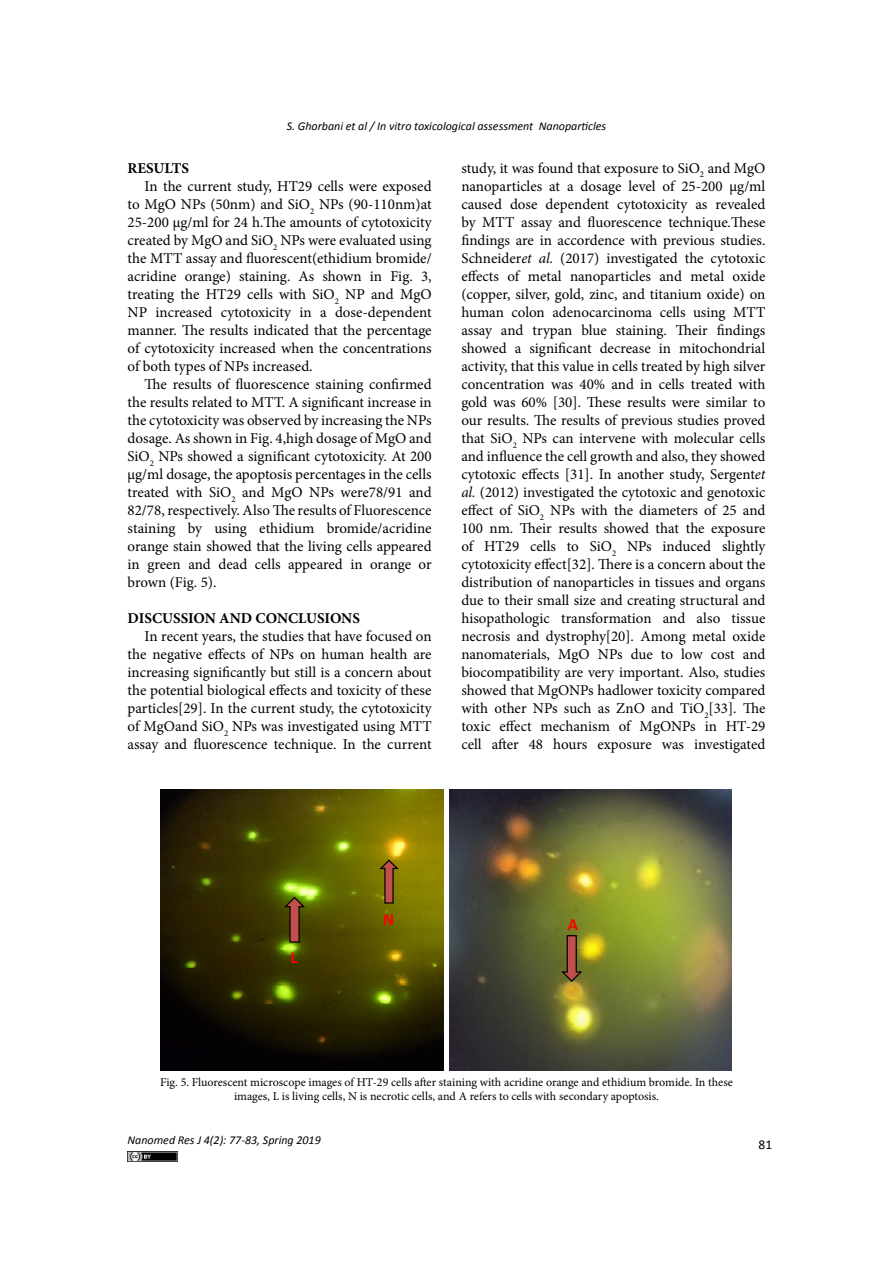
<style>
.page{position:relative;width:893px;height:1263px;background:#fff}
.page>*{position:absolute;margin:0;border:0;box-sizing:border-box;transform-origin:0 0}
.t1{font:700 16.95px "Calibri";color:#f00}
.t2{font:15px/18px "Minion Pro";color:#000;text-align:justify}
.t3{font:700 15px "Minion Pro";color:#000}
.t4{font:13.5px "Calibri";color:#000}
.t5{font:12px/13.5px "Minion Pro";color:#000;text-align:center}
.t6{font:italic 12px "Calibri";color:#000}
.s1{font-style:italic}
</style>
<div class="page">
<img style="left:128px;top:1152px;width:50px;height:9px">
<img style="left:160px;top:789px;width:283px;height:281px">
<img style="left:449px;top:789px;width:283px;height:281px">
<svg style="left:284px;top:896px;width:23px;height:47px"></svg>
<svg style="left:379px;top:859px;width:21px;height:45px"></svg>
<svg style="left:561px;top:934px;width:23px;height:49px"></svg>
<p class="t6" style="left:287px;top:118px;width:321px">S. Ghorbani et al / In vitro toxicological assessment Nanoparticles</p>
<p class="t3" style="left:128px;top:157px;width:63px">RESULTS</p>
<p class="t2" style="left:128px;top:177px;width:306px;text-indent:17px">In the current study, HT29 cells were exposed to MgO NPs (50nm) and SiO<sub>2</sub> NPs (90-110nm)at 25-200 µg/ml for 24 h.The amounts of cytotoxicity created by MgO and SiO<sub>2</sub> NPs were evaluated using the MTT assay and fluorescent(ethidium bromide/ acridine orange) staining. As shown in Fig. 3, treating the HT29 cells with SiO<sub>2</sub> NP and MgO NP increased cytotoxicity in a dose-dependent manner. The results indicated that the percentage of cytotoxicity increased when the concentrations of both types of NPs increased.</p>
<p class="t2" style="left:128px;top:375px;width:306px;text-indent:17px">The results of fluorescence staining confirmed the results related to MTT. A significant increase in the cytotoxicity was observed by increasing the NPs dosage. As shown in Fig. 4,high dosage of MgO and SiO<sub>2</sub> NPs showed a significant cytotoxicity. At 200 µg/ml dosage, the apoptosis percentages in the cells treated with SiO<sub>2</sub> and MgO NPs were78/91 and 82/78, respectively. Also The results of Fluorescence staining by using ethidium bromide/acridine orange stain showed that the living cells appeared in green and dead cells appeared in orange or brown (Fig. 5).</p>
<p class="t3" style="left:128px;top:607px;width:234px">DISCUSSION AND CONCLUSIONS</p>
<p class="t2" style="left:128px;top:627px;width:306px;text-indent:17px">In recent years, the studies that have focused on the negative effects of NPs on human health are increasing significantly but still is a concern about the potential biological effects and toxicity of these particles[29]. In the current study, the cytotoxicity of MgOand SiO<sub>2</sub> NPs was investigated using MTT assay and fluorescence technique. In the current</p>
<p class="t2" style="left:461px;top:159px;width:306px">study, it was found that exposure to SiO<sub>2</sub> and MgO nanoparticles at a dosage level of 25-200 µg/ml caused dose dependent cytotoxicity as revealed by MTT assay and fluorescence technique.These findings are in accordence with previous studies.<br>Schneider<span class="s1">et al.</span> (2017) investigated the cytotoxic effects of metal nanoparticles and metal oxide (copper, silver, gold, zinc, and titanium oxide) on human colon adenocarcinoma cells using MTT assay and trypan blue staining. Their findings showed a significant decrease in mitochondrial activity, that this value in cells treated by high silver concentration was 40% and in cells treated with gold was 60% [30]. These results were similar to our results. The results of previous studies proved that SiO<sub>2</sub> NPs can intervene with molecular cells and influence the cell growth and also, they showed cytotoxic effects [31]. In another study, Sergent<span class="s1">et al.</span> (2012) investigated the cytotoxic and genotoxic effect of SiO<sub>2</sub> NPs with the diameters of 25 and 100 nm. Their results showed that the exposure of HT29 cells to SiO<sub>2</sub> NPs induced slightly cytotoxicity effect[32]. There is a concern about the distribution of nanoparticles in tissues and organs due to their small size and creating structural and hisopathologic transformation and also tissue necrosis and dystrophy[20]. Among metal oxide nanomaterials, MgO NPs due to low cost and biocompatibility are very important. Also, studies showed that MgONPs hadlower toxicity compared with other NPs such as ZnO and TiO<sub>2</sub>[33]. The toxic effect mechanism of MgONPs in HT-29 cell after 48 hours exposure was investigated</p>
<p class="t1" style="left:291px;top:946px;width:9px">L</p>
<p class="t1" style="left:383px;top:909px;width:13px">N</p>
<p class="t1" style="left:568px;top:913px;width:12px">A</p>
<p class="t5" style="left:160px;top:1076px;width:574px">Fig. 5. Fluorescent microscope images of HT-29 cells after staining with acridine orange and ethidium bromide. In these images, L is living cells, N is necrotic cells, and A refers to cells with secondary apoptosis.</p>
<p class="t6" style="left:128px;top:1132px;width:195px">Nanomed Res J 4(2): 77-83, Spring 2019</p>
<p class="t4" style="left:759px;top:1136px;width:15px">81</p>
</div>
